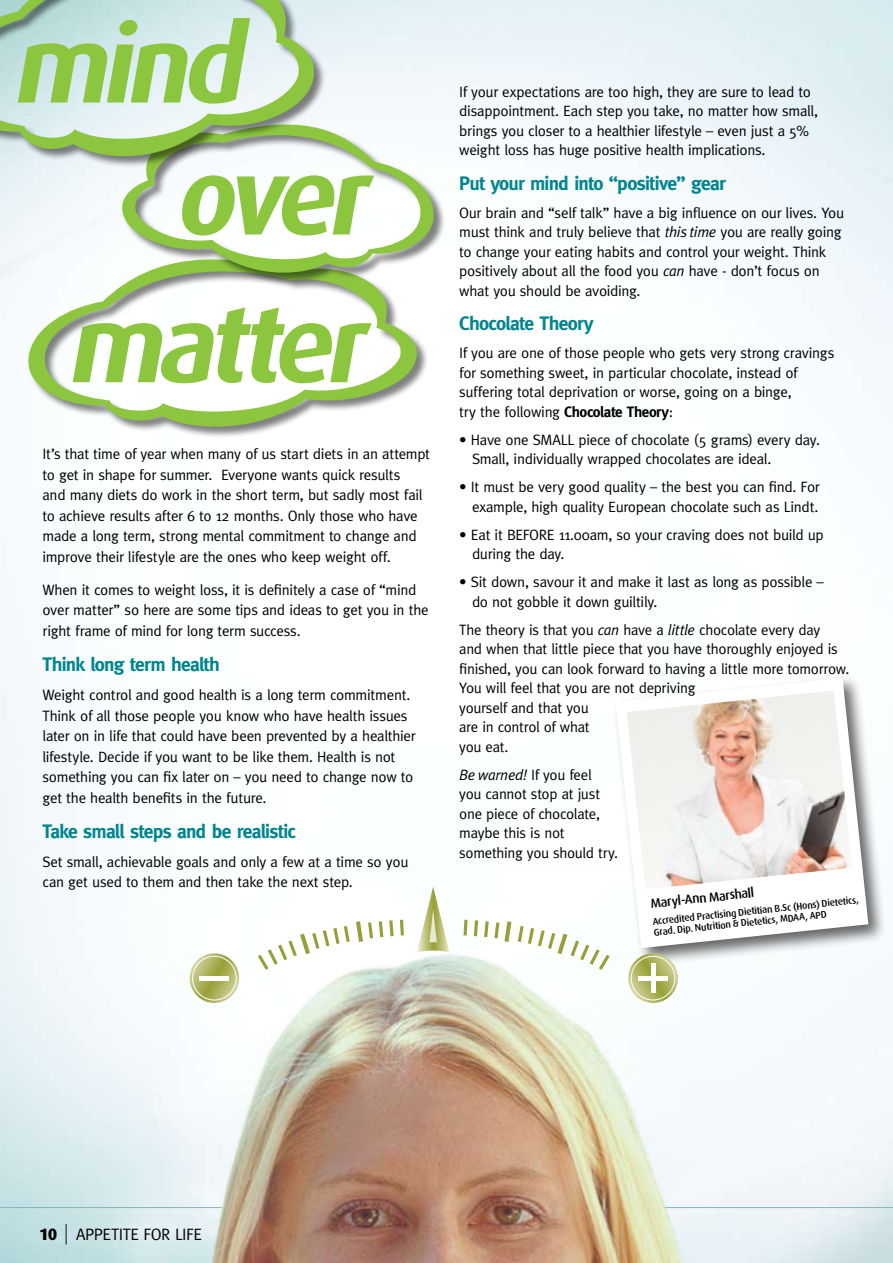
<style>
.page{position:relative;width:893px;height:1263px;background:#fff}
.page>*{position:absolute;margin:0;border:0;box-sizing:border-box;transform-origin:0 0}
.t1{font:italic 700 107.7px "Dax CE";color:#8cc63f}
.t2{font:700 19.5px "Meta";letter-spacing:-.04em;color:#00858e}
.t3{font:16.5px "Meta";letter-spacing:-.03em;color:#000}
.t4{font:15px/19.5px "Meta";letter-spacing:-.02em;color:#000}
.t5{font:italic 15px "Meta Plus Normal";letter-spacing:-.015em;color:#000}
.t6{font:500 13.05px "Dax CE";color:#000}
.t7{font:500 9.9px/10.9px "Dax CE";color:#000}
.s1{font-family:"Meta Plus Normal";font-style:italic}
.s2{font-weight:700}
.s3{font-family:"Meta";font-style:normal}
.s4{font-family:"Dax CE";font-weight:800}
.s5{font-size:26.4px}
</style>
<div class="page">
<hr style="left:0;top:1207px;width:893px;height:1px;background:#85b3bb">
<div style="left:28px;top:259px;width:401px;height:180px;background:#000;opacity:.5"></div>
<svg style="left:26px;top:250px;width:392px;height:179px"></svg>
<div style="left:122px;top:124px;width:323px;height:161px;background:#000;opacity:.5"></div>
<svg style="left:121px;top:116px;width:315px;height:159px"></svg>
<img style="left:89px;top:866px;width:699px;height:397px">
<div style="left:611px;top:673px;width:275px;height:293px;background:#000;opacity:.6"></div>
<svg style="left:615px;top:678px;width:253px;height:270px"></svg>
<img style="left:627px;top:690px;width:225px;height:199px">
<svg style="left:463px;top:920px;width:147px;height:50px"></svg>
<svg style="left:417px;top:886px;width:32px;height:66px"></svg>
<svg style="left:628px;top:953px;width:50px;height:50px;background:#babe76"></svg>
<div style="left:631px;top:956px;width:44px;height:44px;border:1px solid #fff;border-radius:50%"></div>
<hr style="left:651px;top:963px;width:4px;height:30px;background:#fff">
<hr style="left:638px;top:976px;width:30px;height:4px;background:#fff">
<svg style="left:258px;top:920px;width:146px;height:50px"></svg>
<svg style="left:190px;top:953px;width:49px;height:50px;background:#b6bb6f"></svg>
<div style="left:192px;top:956px;width:45px;height:44px;border:1px solid #fff;border-radius:50%"></div>
<hr style="left:199px;top:976px;width:30px;height:4px;background:#fff">
<div style="left:0;top:0;width:326px;height:168px;background:#000;opacity:.5"></div>
<svg style="left:0;top:0;width:315px;height:159px;background:#c7decc"></svg>
<h1 class="t1" style="left:11px;top:-5px;width:255px">mind</h1>
<h1 class="t1" style="left:173px;top:127px;width:217px">over</h1>
<h1 class="t1" style="left:66px;top:274px;width:321px">matter</h1>
<p class="t4" style="left:43px;top:444px;width:389px;line-height:20.4px">It’s that time of year when many of us start diets in an attempt to get in shape for summer. Everyone wants quick results<br>and many diets do work in the short term, but sadly most fail to achieve results after 6 to 12 months. Only those who have made a long term, strong mental commitment to change and improve their lifestyle are the ones who keep weight off.</p>
<p class="t4" style="left:43px;top:579px;width:388px;line-height:20.5px">When it comes to weight loss, it is definitely a case of “mind over matter” so here are some tips and ideas to get you in the right frame of mind for long term success.</p>
<h2 class="t2" style="left:43px;top:653px;width:179px">Think long term health</h2>
<p class="t4" style="left:43px;top:685px;width:375px;line-height:20.4px">Weight control and good health is a long term commitment.<br>Think of all those people you know who have health issues later on in life that could have been prevented by a healthier lifestyle. Decide if you want to be like them. Health is not something you can fix later on – you need to change now to get the health benefits in the future.</p>
<h2 class="t2" style="left:43px;top:820px;width:255px">Take small steps and be realistic</h2>
<p class="t4" style="left:43px;top:851px;width:367px;line-height:20.4px">Set small, achievable goals and only a few at a time so you can get used to them and then take the next step.</p>
<p class="t4" style="left:459px;top:82px;width:360px">I f your expectations are too high, they are sure to lead to disappointment. Each step you take, no matter how small, brings you closer to a healthier lifestyle – even just a 5% weight loss has huge positive health implications.</p>
<h2 class="t2" style="left:459px;top:172px;width:268px">Put your mind into “positive” gear</h2>
<p class="t4" style="left:459px;top:203px;width:386px">Our brain and “self talk” have a big influence on our lives. You must think and truly believe that <span class="s1">this time</span> you are really going to change your eating habits and control your weight. Think positively about all the food you <span class="s1">can</span> have - don’t focus on what you should be avoiding.</p>
<h2 class="t2" style="left:459px;top:312px;width:136px">Chocolate Theory</h2>
<p class="t4" style="left:459px;top:343px;width:377px">I f you are one of those people who gets very strong cravings for something sweet, in particular chocolate, instead of suffering total deprivation or worse, going on a binge,<br>try the following <span class="s2">Chocolate Theory</span>:</p>
<p class="t4" style="left:459px;top:430px;width:102px">• Have one SMALL</p>
<p class="t4" style="left:472px;top:430px;width:349px;text-indent:106px">piece of chocolate (5 grams) every day.<br>Small, individually wrapped chocolates are ideal.</p>
<p class="t4" style="left:459px;top:477px;width:362px;text-align:right">• It must be very good quality – the best you can find. For example, high quality European chocolate such as Lindt.</p>
<p class="t4" style="left:459px;top:525px;width:65px">• Eat it BEFORE</p>
<p class="t4" style="left:472px;top:525px;width:353px;text-indent:87px">11.00am, so your craving does not build up during the day.</p>
<p class="t4" style="left:472px;top:572px;width:353px;text-indent:-13px">• Sit down, savour it and make it last as long as possible – do not gobble it down guiltily.</p>
<p class="t4" style="left:459px;top:620px;width:392px">The theory is that you <span class="s1">can</span> have a <span class="s1">little</span> chocolate every day<br>and when that little piece that you have thoroughly enjoyed is finished, you can look forward to having a little more tomorrow.<br>You will feel that you are not depriving<br>yourself and that you<br>are in control of what<br>you eat.</p>
<p class="t5" style="left:459px;top:766px;width:134px">Be warned! <span class="s3">I f you feel</span></p>
<p class="t4" style="left:459px;top:784px;width:160px">you cannot stop at just one piece of chocolate, maybe this is not something you should try.</p>
<p class="t6" style="left:650px;top:895px;width:106px;rotate:-6deg">Maryl-Ann Marshall</p>
<p class="t7" style="left:652px;top:915px;width:209px;rotate:-6deg">Accredited Practising Dietitian B.Sc (Hons) Dietetics,<br>Grad. Dip. Nutrition &amp; Dietetics, MDAA, APD</p>
<p class="t3" style="left:39px;top:1225px;width:164px"><span class="s4">10</span> <span class="s5">|</span> appetite for life</p>
</div>
